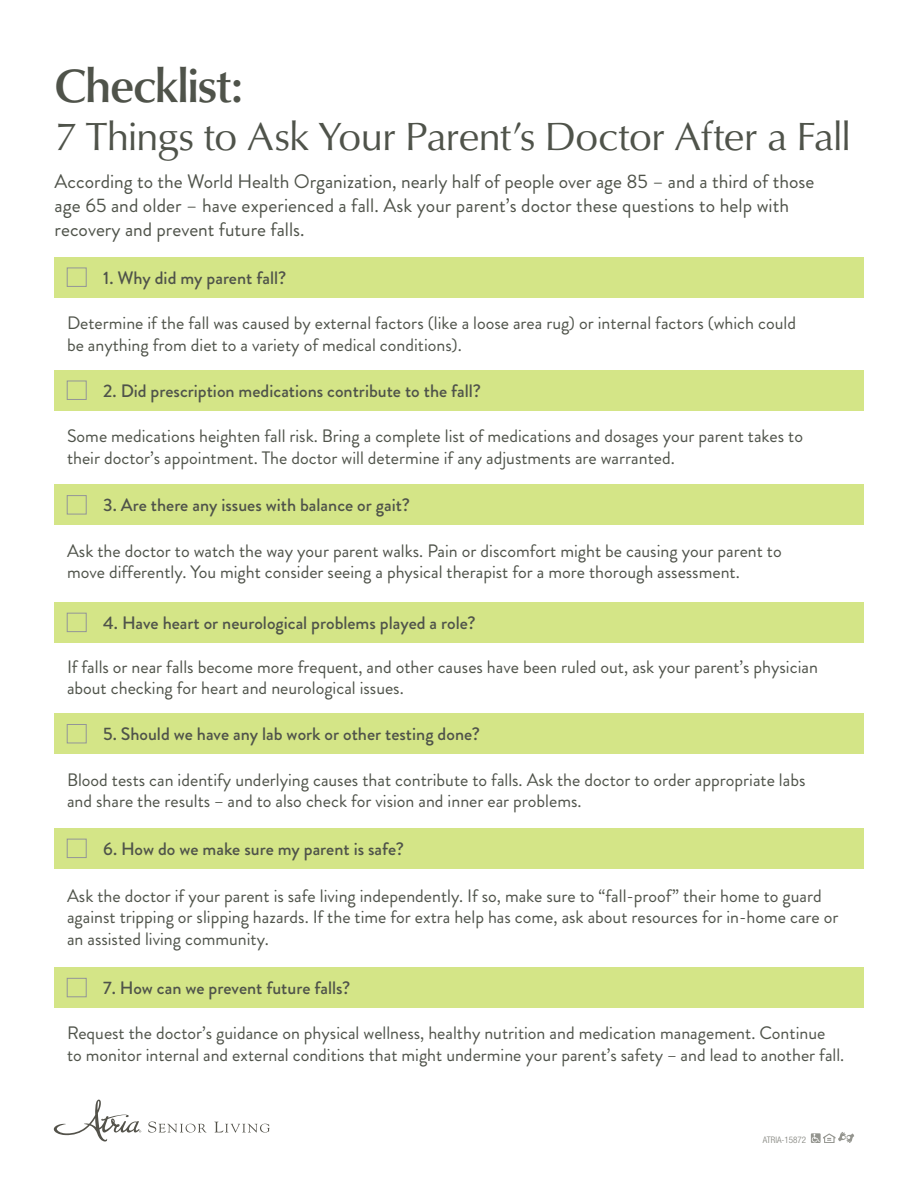
<style>
.page{position:relative;width:918px;height:1188px;background:#fff}
.page>*{position:absolute;margin:0;border:0;box-sizing:border-box;transform-origin:0 0}
.t1{font:500 48px "Classico URW";letter-spacing:-.03em;color:#4f534a}
.t2{font:40.5px "Classico URW";letter-spacing:-.015em;color:#4f534a}
.t3{font:19.5px/24px "Brandon Grotesque";color:#4f534a}
.t4{font:18px/21.6px "Brandon Grotesque";color:#4f534a}
.t5{font:500 18px "Brandon Grotesque";color:#4f534a}
.Paragraph_Style_1{font:300 condensed 9px "Helvetica Neue LT Std";color:#7a7b74}
</style>
<div class="page">
<div style="left:54px;top:257px;width:810px;height:40px;background:#d4e587"></div>
<div style="left:54px;top:370px;width:810px;height:40px;background:#d4e587"></div>
<div style="left:54px;top:485px;width:810px;height:40px;background:#d4e587"></div>
<div style="left:54px;top:602px;width:810px;height:41px;background:#d4e587"></div>
<div style="left:54px;top:714px;width:810px;height:40px;background:#d4e587"></div>
<div style="left:54px;top:967px;width:810px;height:41px;background:#d4e587"></div>
<div style="left:54px;top:828px;width:810px;height:41px;background:#d4e587"></div>
<div style="left:67px;top:268px;width:20px;height:19px;border:1px solid #939598"></div>
<div style="left:67px;top:381px;width:20px;height:19px;border:1px solid #939598"></div>
<div style="left:67px;top:495px;width:20px;height:19px;border:1px solid #939598"></div>
<div style="left:67px;top:613px;width:20px;height:19px;border:1px solid #939598"></div>
<div style="left:67px;top:724px;width:20px;height:19px;border:1px solid #939598"></div>
<div style="left:67px;top:978px;width:20px;height:19px;border:1px solid #939598"></div>
<div style="left:67px;top:839px;width:20px;height:19px;border:1px solid #939598"></div>
<svg style="left:148px;top:1122px;width:59px;height:11px"></svg>
<svg style="left:214px;top:1122px;width:56px;height:11px"></svg>
<svg style="left:54px;top:1100px;width:87px;height:42px"></svg>
<svg style="left:811px;top:1132px;width:43px;height:11px"></svg>
<p class="t1" style="left:54px;top:56px;width:190px">Checklist:</p>
<p class="t2" style="left:54px;top:111px;width:798px">7 Things to Ask Your Parent’s Doctor After a Fall</p>
<p class="t3" style="left:55px;top:170px;width:761px">According to the World Health Organization, nearly half of people over age 85 – and a third of those age 65 and older – have experienced a fall. Ask your parent’s doctor these questions to help with recovery and prevent future falls.</p>
<p class="t5" style="left:103px;top:265px;width:184px">1. Why did my parent fall?</p>
<p class="t4" style="left:67px;top:312px;width:731px">Determine if the fall was caused by external factors (like a loose area rug) or internal factors (which could be anything from diet to a variety of medical conditions).</p>
<p class="t5" style="left:103px;top:378px;width:379px">2. Did prescription medications contribute to the fall?</p>
<p class="t4" style="left:67px;top:425px;width:738px">Some medications heighten fall risk. Bring a complete list of medications and dosages your parent takes to their doctor’s appointment. The doctor will determine if any adjustments are warranted.</p>
<p class="t5" style="left:103px;top:493px;width:308px">3. Are there any issues with balance or gait?</p>
<p class="t4" style="left:67px;top:540px;width:716px">Ask the doctor to watch the way your parent walks. Pain or discomfort might be causing your parent to move differently. You might consider seeing a physical therapist for a more thorough assessment.</p>
<p class="t5" style="left:103px;top:610px;width:374px">4. Have heart or neurological problems played a role?</p>
<p class="t4" style="left:67px;top:656px;width:752px">If falls or near falls become more frequent, and other causes have been ruled out, ask your parent’s physician about checking for heart and neurological issues.</p>
<p class="t5" style="left:103px;top:722px;width:378px">5. Should we have any lab work or other testing done?</p>
<p class="t4" style="left:67px;top:769px;width:740px">Blood tests can identify underlying causes that contribute to falls. Ask the doctor to order appropriate labs and share the results – and to also check for vision and inner ear problems.</p>
<p class="t5" style="left:103px;top:836px;width:302px">6. How do we make sure my parent is safe?</p>
<p class="t4" style="left:67px;top:885px;width:773px">Ask the doctor if your parent is safe living independently. If so, make sure to “fall-proof” their home to guard against tripping or slipping hazards. If the time for extra help has come, ask about resources for in-home care or an assisted living community.</p>
<p class="t5" style="left:103px;top:975px;width:249px">7. How can we prevent future falls?</p>
<p class="t4" style="left:67px;top:1023px;width:779px">Request the doctor’s guidance on physical wellness, healthy nutrition and medication management. Continue to monitor internal and external conditions that might undermine your parent’s safety – and lead to another fall.</p>
<p class="Paragraph_Style_1" style="left:763px;top:1135px;width:45px">ATRIA-15872</p>
</div>
